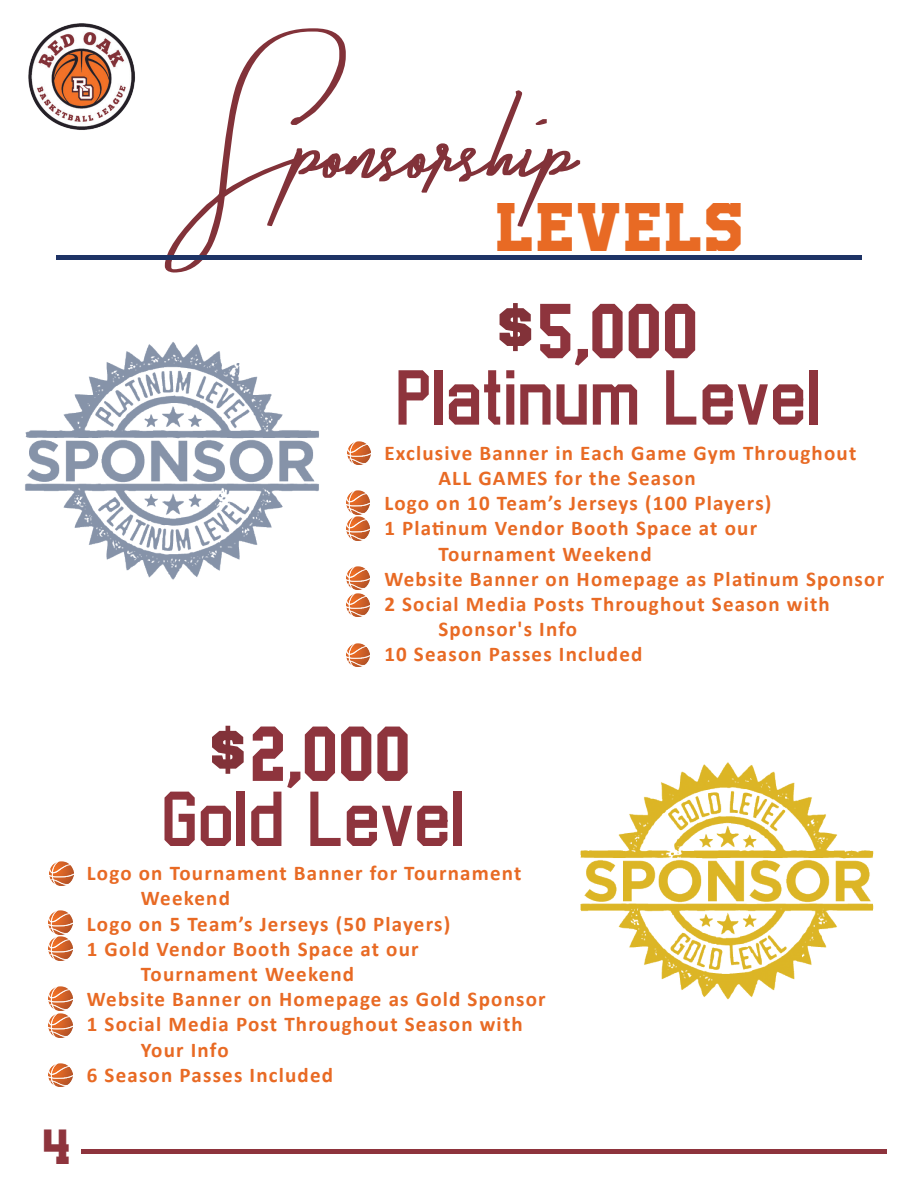
<style>
.page{position:relative;width:918px;height:1188px;background:#fff}
.page>*{position:absolute;margin:0;border:0;box-sizing:border-box;transform-origin:0 0}
.t1{font:184.5px "Takenby Vultures Demo";color:#823239}
.t2{font:82.5px "Sports Jersey";color:#8e343d}
.t3{font:48px "University";letter-spacing:.055em;color:#e86a24}
.t4{font:34.5px "University";color:#8e343d}
.t5{font:700 21px "Calibri";letter-spacing:.055em;color:#e86a24}
.s1{font-family:"Sports World";font-size:54px;color:#823239}
.s2{font-family:"Sports World";font-size:54px}
</style>
<div class="page">
<hr style="left:82px;top:1150px;width:805px;height:4px;background:#8e343d">
<hr style="left:56px;top:255px;width:806px;height:4px;background:#1e3365">
<img style="left:50px;top:862px;width:23px;height:23px">
<img style="left:49px;top:911px;width:23px;height:23px">
<img style="left:49px;top:937px;width:23px;height:23px">
<img style="left:49px;top:986px;width:23px;height:24px">
<img style="left:49px;top:1013px;width:23px;height:24px">
<img style="left:49px;top:1063px;width:23px;height:24px">
<img style="left:25px;top:342px;width:294px;height:238px">
<img style="left:580px;top:762px;width:294px;height:238px">
<img style="left:347px;top:441px;width:24px;height:24px">
<img style="left:346px;top:491px;width:24px;height:23px">
<img style="left:346px;top:517px;width:24px;height:23px">
<img style="left:346px;top:566px;width:24px;height:24px">
<img style="left:346px;top:593px;width:24px;height:24px">
<img style="left:346px;top:643px;width:24px;height:24px">
<img style="left:28px;top:23px;width:107px;height:107px">
<p class="t1" style="left:209px;top:24px;width:370px">Sponsorship</p>
<p class="t3" style="left:497px;top:193px;width:248px">LEVELS</p>
<p class="t2" style="left:497px;top:304px;width:202px"><span class="s1">$</span>5<span class="s2">,</span>000</p>
<p class="t2" style="left:396px;top:370px;width:426px">Platinum Level</p>
<p class="t5" style="left:384px;top:438px;width:474px">Exclusive Banner in Each Game Gym Throughout</p>
<p class="t5" style="left:438px;top:463px;width:259px">ALL GAMES for the Season</p>
<p class="t5" style="left:384px;top:488px;width:389px">Logo on 10 Team’s Jerseys (100 Players)</p>
<p class="t5" style="left:384px;top:514px;width:374px">1 Platinum Vendor Booth Space at our</p>
<p class="t5" style="left:438px;top:539px;width:215px">Tournament Weekend</p>
<p class="t5" style="left:384px;top:564px;width:501px">Website Banner on Homepage as Platinum Sponsor</p>
<p class="t5" style="left:384px;top:589px;width:447px">2 Social Media Posts Throughout Season with</p>
<p class="t5" style="left:438px;top:614px;width:140px">Sponsor's Info</p>
<p class="t5" style="left:384px;top:640px;width:260px">10 Season Passes Included</p>
<p class="t2" style="left:210px;top:727px;width:202px"><span class="s1">$</span>2<span class="s2">,</span>000</p>
<p class="t2" style="left:161px;top:792px;width:305px">Gold Level</p>
<p class="t5" style="left:87px;top:858px;width:436px">Logo on Tournament Banner for Tournament</p>
<p class="t5" style="left:141px;top:884px;width:91px">Weekend</p>
<p class="t5" style="left:87px;top:909px;width:365px">Logo on 5 Team’s Jerseys (50 Players)</p>
<p class="t5" style="left:87px;top:934px;width:333px">1 Gold Vendor Booth Space at our</p>
<p class="t5" style="left:141px;top:959px;width:215px">Tournament Weekend</p>
<p class="t5" style="left:87px;top:984px;width:460px">Website Banner on Homepage as Gold Sponsor</p>
<p class="t5" style="left:87px;top:1010px;width:437px">1 Social Media Post Throughout Season with</p>
<p class="t5" style="left:141px;top:1035px;width:89px">Your Info</p>
<p class="t5" style="left:87px;top:1060px;width:248px">6 Season Passes Included</p>
<p class="t4" style="left:44px;top:1122px;width:29px">4</p>
</div>
